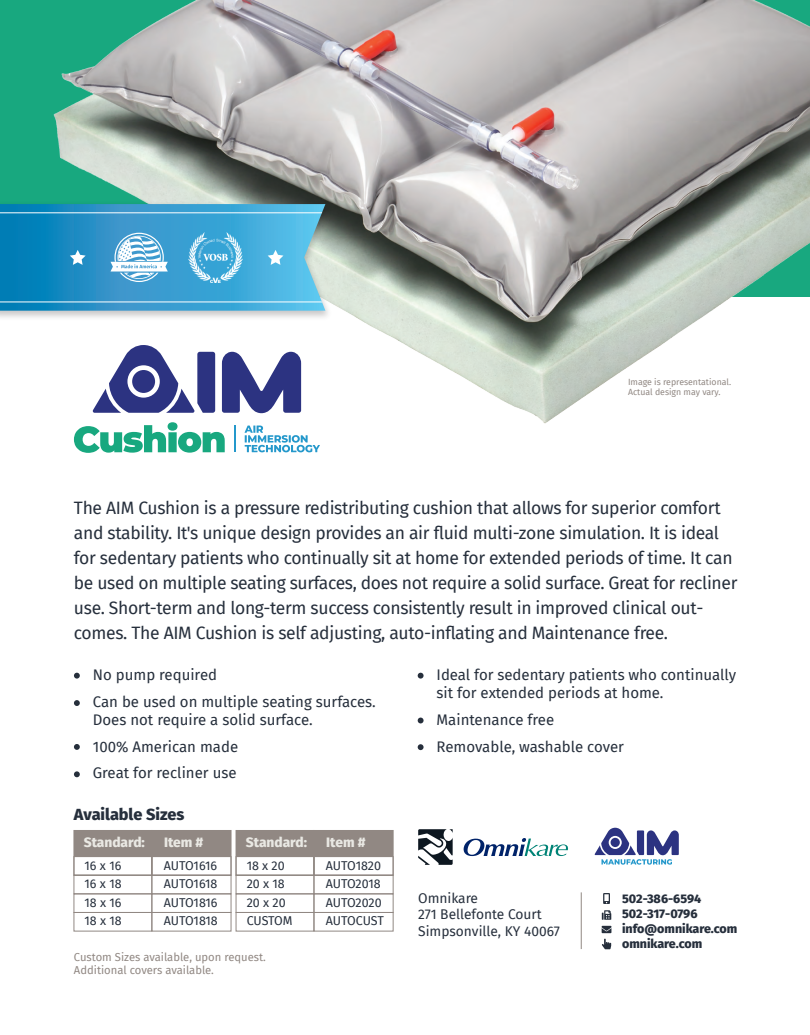
<style>
.page{position:relative;width:810px;height:1035px;background:#fff}
.page>*{position:absolute;margin:0;border:0;box-sizing:border-box;transform-origin:0 0}
.t1{font:17.5px/25px "Fira Sans";letter-spacing:-.02em;color:#262f3c}
.t2{font:800 16.25px "Fira Sans";color:#262f3c}
.t3{font:15px/26.8px "Fira Sans";color:#262f3c}
.t4{font:13.75px/16.5px "Fira Sans";color:#262f3c}
.t5{font:800 13.75px "Fira Sans";color:#e9e8e3}
.t6{font:12.5px/18.6px "Fira Sans";letter-spacing:-.005em;color:#262f3c;text-align:justify}
.t7{font:800 12.5px/15px "Fira Sans";color:#262f3c}
.t8{font:11.25px/13.8px "Fira Sans";color:#918883}
.t9{font:8.75px/10.5px "Fira Sans";color:#918883}
</style>
<div class="page">
<div style="left:0;top:0;width:810px;height:297px;background:#18a87f"></div>
<img style="left:53px;top:0;width:757px;height:423px">
<svg style="left:418px;top:673px;width:6px;height:6px"></svg>
<svg style="left:418px;top:718px;width:6px;height:5px"></svg>
<svg style="left:418px;top:744px;width:6px;height:6px"></svg>
<svg style="left:74px;top:673px;width:6px;height:6px"></svg>
<svg style="left:74px;top:700px;width:6px;height:6px"></svg>
<svg style="left:74px;top:771px;width:6px;height:6px"></svg>
<svg style="left:74px;top:744px;width:6px;height:6px"></svg>
<svg style="left:418px;top:829px;width:35px;height:36px"></svg>
<svg style="left:464px;top:838px;width:104px;height:18px"></svg>
<svg style="left:602px;top:910px;width:9px;height:10px"></svg>
<svg style="left:602px;top:926px;width:9px;height:7px"></svg>
<svg style="left:602px;top:939px;width:9px;height:10px"></svg>
<hr style="left:581px;top:892px;width:1px;height:57px;background:#918883">
<svg style="left:603px;top:893px;width:7px;height:11px"></svg>
<img style="left:0;top:199px;width:336px;height:124px">
<svg style="left:0;top:204px;width:325px;height:107px;background:#369dce"></svg>
<hr style="left:0;top:301px;width:323px;height:1px;background:#fff">
<hr style="left:0;top:212px;width:323px;height:1px;background:#fff">
<svg style="left:111px;top:233px;width:57px;height:49px;background:#91c5e3"></svg>
<img style="left:189px;top:232px;width:54px;height:50px">
<svg style="left:268px;top:250px;width:15px;height:15px"></svg>
<svg style="left:70px;top:250px;width:16px;height:15px"></svg>
<div style="left:74px;top:830px;width:100px;height:27px;background:#918883"></div>
<div style="left:74px;top:856px;width:78px;height:20px;border:1px solid #918883"></div>
<div style="left:151px;top:856px;width:80px;height:20px;border:1px solid #918883"></div>
<div style="left:74px;top:875px;width:78px;height:19px;border:1px solid #918883"></div>
<div style="left:74px;top:893px;width:78px;height:20px;border:1px solid #918883"></div>
<div style="left:74px;top:912px;width:78px;height:19px;border:1px solid #918883"></div>
<div style="left:151px;top:875px;width:80px;height:19px;border:1px solid #918883"></div>
<div style="left:151px;top:893px;width:80px;height:20px;border:1px solid #918883"></div>
<div style="left:151px;top:912px;width:80px;height:19px;border:1px solid #918883"></div>
<div style="left:174px;top:830px;width:57px;height:27px;background:#918883"></div>
<div style="left:152px;top:830px;width:79px;height:46px;border:1px solid #918883"></div>
<div style="left:236px;top:830px;width:100px;height:27px;background:#918883"></div>
<div style="left:236px;top:856px;width:78px;height:20px;border:1px solid #918883"></div>
<div style="left:314px;top:856px;width:80px;height:20px;border:1px solid #918883"></div>
<div style="left:236px;top:875px;width:78px;height:19px;border:1px solid #918883"></div>
<div style="left:236px;top:893px;width:78px;height:20px;border:1px solid #918883"></div>
<div style="left:314px;top:875px;width:80px;height:19px;border:1px solid #918883"></div>
<div style="left:314px;top:893px;width:80px;height:20px;border:1px solid #918883"></div>
<div style="left:236px;top:912px;width:78px;height:19px;border:1px solid #918883"></div>
<div style="left:314px;top:912px;width:80px;height:19px;border:1px solid #918883"></div>
<div style="left:336px;top:830px;width:57px;height:27px;background:#918883"></div>
<div style="left:314px;top:830px;width:79px;height:46px;border:1px solid #918883"></div>
<svg style="left:594px;top:828px;width:85px;height:37px"></svg>
<svg style="left:92px;top:345px;width:123px;height:68px"></svg>
<svg style="left:222px;top:352px;width:79px;height:61px"></svg>
<svg style="left:245px;top:426px;width:75px;height:26px"></svg>
<hr style="left:234px;top:425px;width:2px;height:27px;background:#2498cb">
<svg style="left:74px;top:422px;width:151px;height:31px"></svg>
<p class="t9" style="left:628px;top:376px;width:105px">Image is representational.<br>Actual design may vary.</p>
<p class="t1" style="left:74px;top:495px;width:665px">The AIM Cushion is a pressure redistributing cushion that allows for superior comfort and stability. It's unique design provides an air fluid multi-zone simulation. It is ideal for sedentary patients who continually sit at home for extended periods of time. It can be used on multiple seating surfaces, does not require a solid surface. Great for recliner use. Short-term and long-term success consistently result in improved clinical out&shy;comes. The AIM Cushion is self adjusting, auto-inflating and Maintenance free.</p>
<p class="t3" style="left:93px;top:661px;width:285px">No pump required<br>Can be used on multiple seating surfaces.</p>
<p class="t3" style="left:93px;top:706px;width:221px">Does not require a solid surface.<br>100% American made<br>Great for recliner use</p>
<p class="t2" style="left:74px;top:800px;width:112px">Available Sizes</p>
<p class="t5" style="left:84px;top:830px;width:63px">Standard:</p>
<p class="t6" style="left:85px;top:874px;width:39px">16 x 18<br>18 x 16<br>18 x 18</p>
<p class="t6" style="left:164px;top:874px;width:56px">AUTO1618<br>AUTO1816<br>AUTO1818</p>
<p class="t5" style="left:164px;top:830px;width:41px">Item #</p>
<p class="t6" style="left:164px;top:856px;width:55px">AUTO1616</p>
<p class="t6" style="left:85px;top:856px;width:38px">16 x 16</p>
<p class="t5" style="left:246px;top:830px;width:63px">Standard:</p>
<p class="t6" style="left:247px;top:874px;width:41px">20 x 18<br>20 x 20</p>
<p class="t6" style="left:326px;top:874px;width:57px">AUTO2018<br>AUTO2020</p>
<p class="t6" style="left:247px;top:911px;width:47px">CUSTOM</p>
<p class="t6" style="left:326px;top:911px;width:60px">AUTOCUST</p>
<p class="t5" style="left:326px;top:830px;width:41px">Item #</p>
<p class="t6" style="left:326px;top:856px;width:57px">AUTO1820</p>
<p class="t6" style="left:247px;top:856px;width:40px">18 x 20</p>
<p class="t8" style="left:74px;top:950px;width:194px">Custom Sizes available, upon request.<br>Additional covers available.</p>
<p class="t3" style="left:437px;top:666px;width:301px;line-height:18px">Ideal for sedentary patients who continually sit for extended periods at home.</p>
<p class="t3" style="left:437px;top:706px;width:189px">Maintenance free<br>Removable, washable cover</p>
<p class="t4" style="left:418px;top:889px;width:143px">Omnikare<br>271 Bellefonte Court<br>Simpsonville, KY 40067</p>
<p class="t7" style="left:622px;top:890px;width:117px">502-386-6594<br>502-317-0796 info@omnikare.com omnikare.com</p>
</div>
